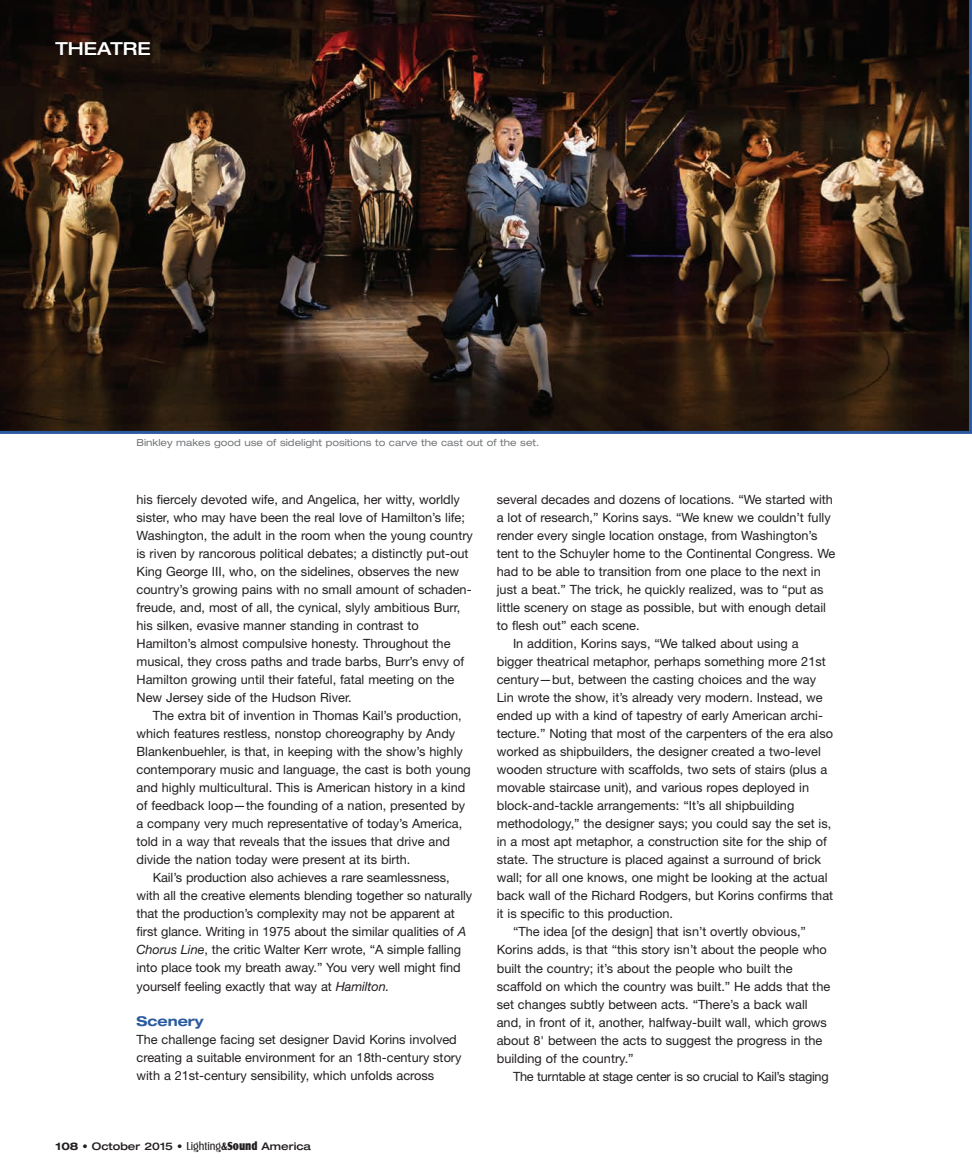
<style>
.page{position:relative;width:972px;height:1175px;background:#fff}
.page>*{position:absolute;margin:0;border:0;box-sizing:border-box;transform-origin:0 0}
.t1{font:500 expanded 18px "Helvetica Neue";color:#fff}
.t2{font:700 expanded 13.5px "Helvetica Neue";color:#2b5a9e}
.t3{font:12.75px/18px "Helvetica Neue";color:#231f20}
.t4{font:12.75px "Helvetica Neue";letter-spacing:-.02em;color:#231f20}
.t5{font:500 expanded 10.5px "Helvetica Neue";color:#231f20}
.t6{font:expanded 9.75px "Helvetica Neue";color:#76787b}
.s1{font-style:italic}
.s2{font-weight:700}
.s3{font-family:"Castle T";font-weight:400;font-stretch:normal;font-size:12px}
.s4{font-family:"Castle T";font-weight:700;font-stretch:normal;font-size:12px}
.s5{font-family:"Castle T Ultr";font-weight:400;font-stretch:normal;font-size:12px}
</style>
<div class="page">
<img style="left:0;top:0;width:972px;height:434px">
<h1 class="t1" style="left:56px;top:38px;width:97px">THEATRE</h1>
<p class="t6" style="left:136px;top:436px;width:404px">Binkley makes good use of sidelight positions to carve the cast out of the set.</p>
<p class="t3" style="left:136px;top:490px;width:338px">his fiercely devoted wife, and Angelica, her witty, worldly sister, who may have been the real love of Hamilton’s life; Washington, the adult in the room when the young country is riven by rancorous political debates; a distinctly put-out King George III, who, on the sidelines, observes the new country’s growing pains with no small amount of schaden&shy;freude, and, most of all, the cynical, slyly ambitious Burr, his silken, evasive manner standing in contrast to Hamilton’s almost compulsive honesty. Throughout the musical, they cross paths and trade barbs, Burr’s envy of Hamilton growing until their fateful, fatal meeting on the New Jersey side of the Hudson River.</p>
<p class="t3" style="left:153px;top:706px;width:310px">The extra bit of invention in Thomas Kail’s production,</p>
<p class="t3" style="left:136px;top:724px;width:320px">which features restless, nonstop choreography by Andy</p>
<p class="t3" style="left:136px;top:742px;width:328px">Blankenbuehler, is that, in keeping with the show’s highly</p>
<p class="t3" style="left:136px;top:760px;width:336px">contemporary music and language, the cast is both young</p>
<p class="t3" style="left:136px;top:778px;width:330px">and highly multicultural. This is American history in a kind</p>
<p class="t3" style="left:136px;top:796px;width:330px">of feedback loop—the founding of a nation, presented by</p>
<p class="t3" style="left:136px;top:814px;width:327px">a company very much representative of today’s America,</p>
<p class="t3" style="left:136px;top:832px;width:315px">told in a way that reveals that the issues that drive and</p>
<p class="t3" style="left:136px;top:850px;width:275px">divide the nation today were present at its birth.</p>
<p class="t3" style="left:153px;top:868px;width:298px">Kail’s production also achieves a rare seamlessness,</p>
<p class="t3" style="left:136px;top:886px;width:337px">with all the creative elements blending together so naturally</p>
<p class="t3" style="left:136px;top:904px;width:320px">that the production’s complexity may not be apparent at</p>
<p class="t3" style="left:136px;top:922px;width:331px">first glance. Writing in 1975 about the similar qualities of <span class="s1">A</span></p>
<p class="t3" style="left:136px;top:940px;width:326px"><span class="s1">Chorus Line</span>, the critic Walter Kerr wrote, “A simple falling</p>
<p class="t3" style="left:136px;top:958px;width:326px">into place took my breath away.” You very well might find</p>
<p class="t3" style="left:136px;top:976px;width:254px">yourself feeling exactly that way at <span class="s1">Hamilton.</span></p>
<p class="t2" style="left:136px;top:1013px;width:69px">Scenery</p>
<p class="t3" style="left:136px;top:1030px;width:327px">The challenge facing set designer David Korins involved creating a suitable environment for an 18th-century story with a 21st-century sensibility, which unfolds across</p>
<p class="t5" style="left:56px;top:1139px;width:257px"><span class="s2">108</span> • October 2015 • <span class="s3">Lighting</span><span class="s4">&amp;</span><span class="s5">Sound</span> America</p>
<p class="t3" style="left:497px;top:490px;width:338px">several decades and dozens of locations. “We started with</p>
<p class="t3" style="left:497px;top:508px;width:335px">a lot of research,” Korins says. “We knew we couldn’t fully</p>
<p class="t3" style="left:497px;top:526px;width:322px">render every single location onstage, from Washington’s</p>
<p class="t3" style="left:497px;top:544px;width:340px">tent to the Schuyler home to the Continental Congress. We</p>
<p class="t3" style="left:497px;top:562px;width:326px">had to be able to transition from one place to the next in</p>
<p class="t3" style="left:497px;top:580px;width:328px">just a beat.” The trick, he quickly realized, was to “put as</p>
<p class="t3" style="left:497px;top:598px;width:331px">little scenery on stage as possible, but with enough detail</p>
<p class="t3" style="left:497px;top:616px;width:144px">to flesh out” each scene.</p>
<p class="t3" style="left:513px;top:634px;width:287px">In addition, Korins says, “We talked about using a</p>
<p class="t3" style="left:497px;top:652px;width:331px">bigger theatrical metaphor, perhaps something more 21st</p>
<p class="t3" style="left:497px;top:670px;width:321px">century—but, between the casting choices and the way</p>
<p class="t3" style="left:497px;top:688px;width:328px">Lin wrote the show, it’s already very modern. Instead, we</p>
<p class="t3" style="left:497px;top:706px;width:328px">ended up with a kind of tapestry of early American archi-</p>
<p class="t3" style="left:497px;top:724px;width:338px">tecture.” Noting that most of the carpenters of the era also</p>
<p class="t3" style="left:497px;top:742px;width:326px">worked as shipbuilders, the designer created a two-level</p>
<p class="t3" style="left:497px;top:760px;width:332px">wooden structure with scaffolds, two sets of stairs (plus a</p>
<p class="t3" style="left:497px;top:778px;width:314px">movable staircase unit), and various ropes deployed in</p>
<p class="t3" style="left:497px;top:796px;width:299px">block-and-tackle arrangements: “It’s all shipbuilding</p>
<p class="t3" style="left:497px;top:814px;width:336px">methodology,” the designer says; you could say the set is,</p>
<p class="t3" style="left:497px;top:832px;width:332px">in a most apt metaphor, a construction site for the ship of</p>
<p class="t3" style="left:497px;top:850px;width:326px">state. The structure is placed against a surround of brick</p>
<p class="t3" style="left:497px;top:868px;width:332px">wall; for all one knows, one might be looking at the actual</p>
<p class="t3" style="left:497px;top:886px;width:338px">back wall of the Richard Rodgers, but Korins confirms that</p>
<p class="t3" style="left:497px;top:904px;width:178px">it is specific to this production.</p>
<p class="t3" style="left:513px;top:922px;width:295px">“The idea [of the design] that isn’t overtly obvious,”</p>
<p class="t3" style="left:497px;top:940px;width:331px">Korins adds, is that “this story isn’t about the people who</p>
<p class="t3" style="left:497px;top:958px;width:297px">built the country; it’s about the people who built the</p>
<p class="t3" style="left:497px;top:976px;width:335px">scaffold on which the country was built.” He adds that the</p>
<p class="t3" style="left:497px;top:994px;width:313px">set changes subtly between acts. “There’s a back wall</p>
<p class="t3" style="left:497px;top:1012px;width:332px">and, in front of it, another, halfway-built wall, which grows</p>
<p class="t3" style="left:497px;top:1030px;width:327px">about 8' between the acts to suggest the progress in the</p>
<p class="t3" style="left:497px;top:1048px;width:138px">building of the country.”</p>
<p class="t4" style="left:513px;top:1068px;width:317px">The turntable at stage center is so crucial to Kail’s staging</p>
</div>
